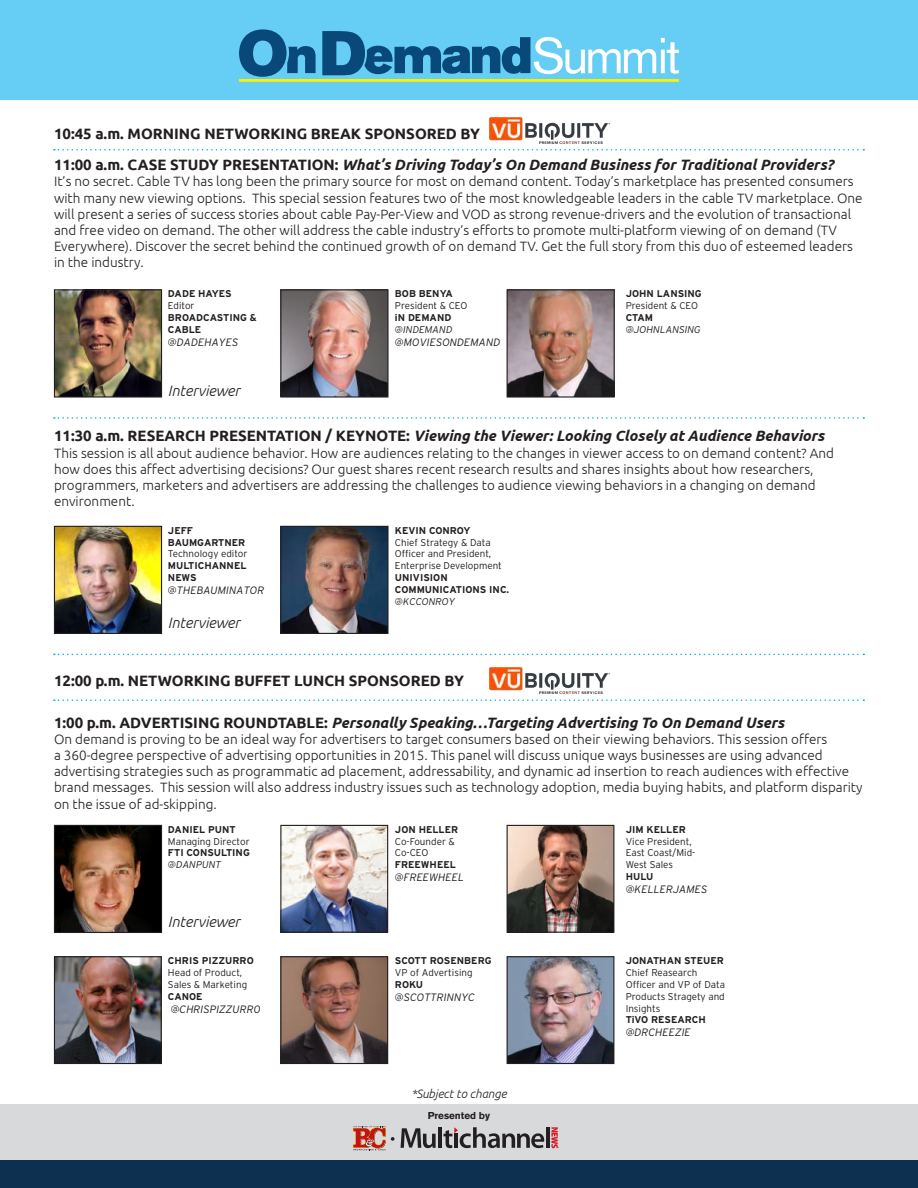
<style>
.page{position:relative;width:918px;height:1188px;background:#fff}
.page>*{position:absolute;margin:0;border:0;box-sizing:border-box;transform-origin:0 0}
.t1{font:700 15px/31.5px "Ubuntu";color:#231f20}
.t2{font:italic 700 15px "Ubuntu";color:#231f20}
.t3{font:italic 300 15px "Ubuntu";color:#231f20}
.t4{font:300 13.5px/16.2px "Ubuntu";color:#231f20}
.t5{font:italic 300 12px "Ubuntu";color:#231f20}
.t6{font:italic 300 10.65px "Interstate";color:#231f20}
.t7{font:300 9.9px/11.9px "Interstate";color:#231f20}
.t8{font:700 9.9px/11.9px "Interstate";color:#231f20}
.t9{font:italic 300 9.9px "Interstate";color:#231f20}
.t10{font:700 9.9px "Akzidenz Grotesk BE";color:#231f20}
.s1{font-style:italic}
.s2{font-style:normal}
</style>
<div class="page">
<div style="left:0;top:1105px;width:918px;height:55px;background:#d8d9db"></div>
<div style="left:0;top:1160px;width:918px;height:28px;background:#0e3050"></div>
<div style="left:0;top:0;width:918px;height:100px;background:#66cef5"></div>
<hr style="left:239px;top:79px;width:440px;height:3px;background:#fff101">
<svg style="left:322px;top:31px;width:357px;height:44px"></svg>
<svg style="left:239px;top:29px;width:77px;height:47px"></svg>
<svg style="left:401px;top:1128px;width:35px;height:20px"></svg>
<hr style="left:438px;top:1127px;width:4px;height:21px;background:#231f20">
<hr style="left:546px;top:1127px;width:4px;height:21px;background:#231f20">
<svg style="left:444px;top:1127px;width:100px;height:21px"></svg>
<svg style="left:551px;top:1127px;width:8px;height:21px"></svg>
<svg style="left:353px;top:1126px;width:41px;height:24px"></svg>
<img style="left:282px;top:291px;width:105px;height:105px">
<div style="left:280px;top:289px;width:109px;height:109px;border:1px solid #231f20"></div>
<img style="left:509px;top:291px;width:104px;height:105px">
<div style="left:507px;top:289px;width:108px;height:109px;border:1px solid #231f20"></div>
<img style="left:282px;top:528px;width:105px;height:104px">
<div style="left:280px;top:526px;width:109px;height:108px;border:1px solid #231f20"></div>
<img style="left:282px;top:827px;width:104px;height:104px">
<div style="left:280px;top:825px;width:108px;height:108px;border:1px solid #231f20"></div>
<img style="left:509px;top:827px;width:103px;height:104px">
<div style="left:507px;top:825px;width:107px;height:108px;border:1px solid #231f20"></div>
<img style="left:56px;top:958px;width:104px;height:104px">
<div style="left:54px;top:956px;width:108px;height:108px;border:1px solid #231f20"></div>
<img style="left:282px;top:958px;width:104px;height:104px">
<div style="left:280px;top:956px;width:108px;height:108px;border:1px solid #231f20"></div>
<img style="left:509px;top:958px;width:103px;height:104px">
<div style="left:507px;top:956px;width:107px;height:108px;border:1px solid #231f20"></div>
<img style="left:56px;top:291px;width:104px;height:105px">
<div style="left:54px;top:289px;width:108px;height:109px;border:1px solid #231f20"></div>
<img style="left:56px;top:528px;width:104px;height:104px">
<div style="left:54px;top:526px;width:108px;height:108px;border:1px solid #231f20"></div>
<img style="left:56px;top:827px;width:104px;height:104px">
<div style="left:54px;top:825px;width:108px;height:108px;border:1px solid #231f20"></div>
<svg style="left:54px;top:149px;width:810px;height:2px"></svg>
<svg style="left:54px;top:417px;width:810px;height:2px"></svg>
<svg style="left:54px;top:654px;width:810px;height:1px"></svg>
<svg style="left:54px;top:699px;width:810px;height:2px"></svg>
<img style="left:489px;top:118px;width:121px;height:26px">
<img style="left:489px;top:667px;width:121px;height:27px">
<p class="t1" style="left:54px;top:117px;width:781px">10:45 a.m. MORNING NETWORKING BREAK SPONSORED BY<br>11:00 a.m. CASE STUDY PRESENTATION: <span class="s1">What’s Driving Today’s On Demand Business for Traditional Providers?</span></p>
<p class="t4" style="left:54px;top:173px;width:810px">It’s no secret. Cable TV has long been the primary source for most on demand content. Today’s marketplace has presented consumers with many new viewing options. This special session features two of the most knowledgeable leaders in the cable TV marketplace. One will present a series of success stories about cable Pay-Per-View and VOD as strong revenue-drivers and the evolution of transactional and free video on demand. The other will address the cable industry’s efforts to promote multi-platform viewing of on demand (TV Everywhere). Discover the secret behind the continued growth of on demand TV. Get the full story from this duo of esteemed leaders in the industry.</p>
<p class="t8" style="left:168px;top:288px;width:65px">DADE HAYES</p>
<p class="t7" style="left:168px;top:300px;width:28px">Editor</p>
<p class="t8" style="left:168px;top:312px;width:90px">BROADCASTING &amp;<br>CABLE</p>
<p class="t6" style="left:168px;top:336px;width:72px">@DADEHAYES</p>
<p class="t8" style="left:395px;top:288px;width:60px">BOB BENYA</p>
<p class="t7" style="left:395px;top:300px;width:74px">President &amp; CEO</p>
<p class="t8" style="left:395px;top:312px;width:58px">iN DEMAND</p>
<p class="t9" style="left:395px;top:324px;width:59px">@INDEMAND</p>
<p class="t6" style="left:395px;top:336px;width:107px">@MOVIESONDEMAND</p>
<p class="t8" style="left:626px;top:288px;width:78px">JOHN LANSING</p>
<p class="t7" style="left:626px;top:300px;width:74px">President &amp; CEO</p>
<p class="t8" style="left:626px;top:312px;width:29px">CTAM</p>
<p class="t9" style="left:626px;top:324px;width:77px">@JOHNLANSING</p>
<p class="t3" style="left:168px;top:382px;width:74px">Interviewer</p>
<p class="t2" style="left:54px;top:427px;width:772px"><span class="s2">11:30 a.m. RESEARCH PRESENTATION / KEYNOTE:</span> Viewing the Viewer: Looking Closely at Audience Behaviors</p>
<p class="t4" style="left:54px;top:444px;width:781px">This session is all about audience behavior. How are audiences relating to the changes in viewer access to on demand content? And how does this affect advertising decisions? Our guest shares recent research results and shares insights about how researchers, programmers, marketers and advertisers are addressing the challenges to audience viewing behaviors in a changing on demand environment.</p>
<p class="t8" style="left:168px;top:524px;width:79px">JEFF<br>BAUMGARTNER</p>
<p class="t7" style="left:168px;top:548px;width:81px">Technology editor</p>
<p class="t8" style="left:168px;top:560px;width:80px">MULTICHANNEL<br>NEWS</p>
<p class="t6" style="left:168px;top:584px;width:98px">@THEBAUMINATOR</p>
<p class="t3" style="left:168px;top:614px;width:74px">Interviewer</p>
<p class="t8" style="left:395px;top:524px;width:77px">KEVIN CONROY</p>
<p class="t7" style="left:395px;top:536px;width:109px">Chief Strategy &amp; Data<br>Officer and President,<br>Enterprise Development</p>
<p class="t8" style="left:395px;top:572px;width:116px">UNIVISION<br>COMMUNICATIONS INC.</p>
<p class="t9" style="left:395px;top:596px;width:62px">@KCCONROY</p>
<p class="t1" style="left:54px;top:665px;width:412px">12:00 p.m. NETWORKING BUFFET LUNCH SPONSORED BY</p>
<p class="t2" style="left:54px;top:713px;width:732px"><span class="s2">1:00 p.m. ADVERTISING ROUNDTABLE:</span> Personally Speaking…Targeting Advertising To On Demand Users</p>
<p class="t4" style="left:54px;top:731px;width:810px">On demand is proving to be an ideal way for advertisers to target consumers based on their viewing behaviors. This session offers<br>a 360-degree perspective of advertising opportunities in 2015. This panel will discuss unique ways businesses are using advanced advertising strategies such as programmatic ad placement, addressability, and dynamic ad insertion to reach audiences with effective brand messages. This session will also address industry issues such as technology adoption, media buying habits, and platform disparity on the issue of ad-skipping.</p>
<p class="t8" style="left:168px;top:823px;width:69px">DANIEL PUNT</p>
<p class="t7" style="left:168px;top:835px;width:83px">Managing Director</p>
<p class="t8" style="left:168px;top:847px;width:83px">FTI CONSULTING</p>
<p class="t9" style="left:168px;top:859px;width:55px">@DANPUNT</p>
<p class="t3" style="left:168px;top:913px;width:74px">Interviewer</p>
<p class="t8" style="left:168px;top:955px;width:87px">CHRIS PIZZURRO</p>
<p class="t7" style="left:168px;top:966px;width:81px">Head of Product,<br>Sales &amp; Marketing</p>
<p class="t8" style="left:168px;top:990px;width:36px">CANOE</p>
<p class="t6" style="left:171px;top:1003px;width:91px">@CHRISPIZZURR0</p>
<p class="t8" style="left:395px;top:823px;width:65px">JON HELLER</p>
<p class="t7" style="left:395px;top:835px;width:61px">Co-Founder &amp;<br>Co-CEO</p>
<p class="t8" style="left:395px;top:859px;width:62px">FREEWHEEL</p>
<p class="t6" style="left:395px;top:871px;width:71px">@FREEWHEEL</p>
<p class="t8" style="left:395px;top:955px;width:98px">SCOTT ROSENBERG</p>
<p class="t7" style="left:395px;top:966px;width:79px">VP of Advertising</p>
<p class="t8" style="left:395px;top:978px;width:30px">ROKU</p>
<p class="t6" style="left:395px;top:991px;width:82px">@SCOTTRINNYC</p>
<p class="t5" style="left:411px;top:1086px;width:97px">*Subject to change</p>
<p class="t10" style="left:428px;top:1110px;width:64px">Presented by</p>
<p class="t8" style="left:626px;top:823px;width:62px">JIM KELLER</p>
<p class="t7" style="left:626px;top:835px;width:71px">Vice President,<br>East Coast/Mid-<br>West Sales</p>
<p class="t8" style="left:626px;top:871px;width:29px">HULU</p>
<p class="t6" style="left:626px;top:883px;width:83px">@KELLERJAMES</p>
<p class="t8" style="left:626px;top:955px;width:100px">JONATHAN STEUER</p>
<p class="t7" style="left:626px;top:966px;width:101px">Chief Reasearch<br>Officer and VP of Data<br>Products Stragety and<br>Insights</p>
<p class="t8" style="left:626px;top:1014px;width:82px">TiVO RESEARCH</p>
<p class="t6" style="left:626px;top:1026px;width:67px">@DRCHEEZIE</p>
</div>
